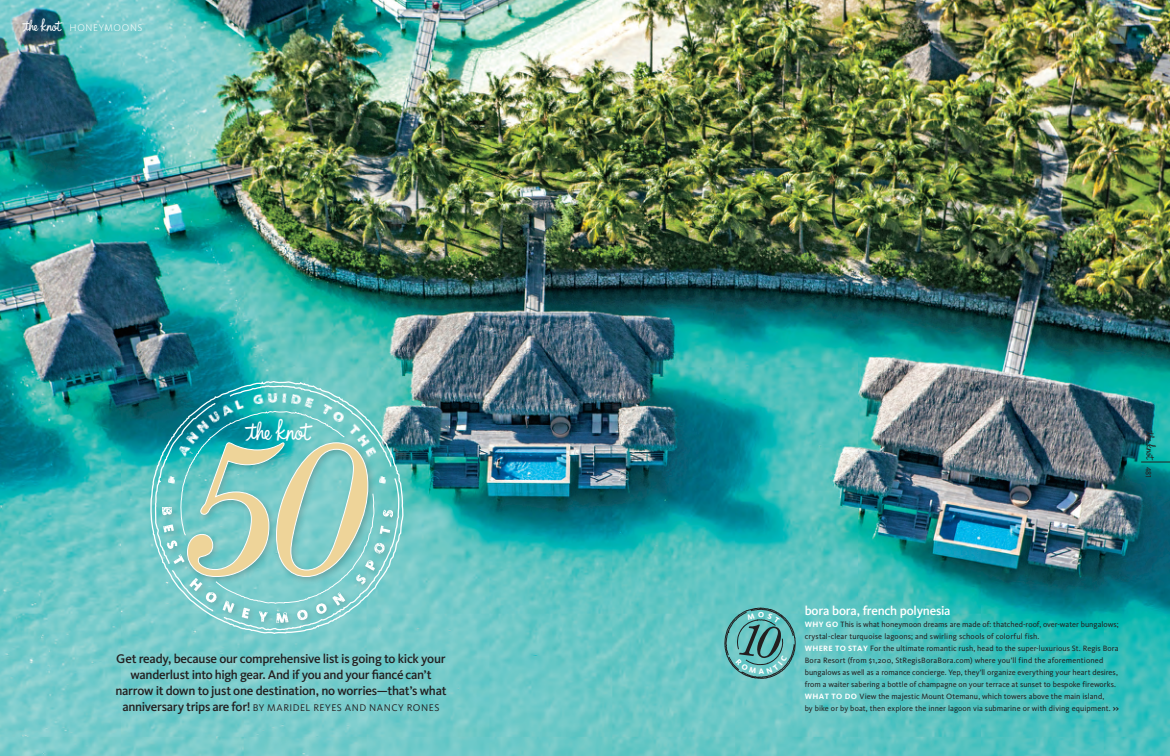
<style>
.page{position:relative;width:1170px;height:756px;background:#fff}
.page>*{position:absolute;margin:0;border:0;box-sizing:border-box;transform-origin:0 0}
.t1{font:27px "The Knot Logo PS Small Below 36 pt";color:#fff}
.TKM_sidebar_text{font:500 13px/16px "Kievit";letter-spacing:-.025em;color:#231f20;text-align:center}
.body_whitman{font:500 13px "Kievit";letter-spacing:-.02em;color:#fff}
.t2{font:12px "The Knot Logo PS Small Below 36 pt";color:#231f20}
.TKM_sidebar_text-2{font:10.1px "Kievit";letter-spacing:.05em;color:#231f20}
.t3{font:300 10px "Kievit";letter-spacing:.065em;color:#fff}
.body_whitman-2{font:8px/12px "Kievit";letter-spacing:.005em;color:#231f20}
.t4{font:8px "Kievit Book SC";color:#231f20}
.s1{font-family:"The Knot Logo PS Small Below 36 pt";font-weight:400;font-size:16px}
.s2{font-weight:500;font-size:13px}
.s3{font-weight:700;color:#fff}
.s4{font-weight:700;font-size:8.5px}
</style>
<div class="page">
<img style="left:0;top:0;width:1170px;height:756px">
<svg style="left:150px;top:380px;width:253px;height:255px;background:#5cb0b3"></svg>
<div style="left:158px;top:503px;width:243px;height:128px;background:#231f20;opacity:.25"></div>
<img style="left:163px;top:508px;width:229px;height:114px">
<svg style="left:168px;top:509px;width:219px;height:95px;background:#97cec3"></svg>
<img style="left:167px;top:371px;width:225px;height:138px">
<svg style="left:1141px;top:462px;width:29px;height:1px"></svg>
<svg style="left:725px;top:607px;width:70px;height:72px;background:#5ca8a7"></svg>
<p class="t3" style="left:22px;top:22px;width:122px"><span class="s1">k</span> HONEYMOONS</p>
<p class="t1" style="left:245px;top:415px;width:70px">k</p>
<p class="TKM_sidebar_text" style="left:115px;top:650px;width:333px">Get ready, because our comprehensive list is going to kick your wanderlust into high gear. And if you and your fiancé can’t narrow it down to just one destination, no worries—that’s what</p>
<p class="TKM_sidebar_text-2" style="left:123px;top:701px;width:318px"><span class="s2">anniversary trips are for!</span> BY MARIDEL REYES AND NANCY RONES</p>
<p class="t2" style="left:1158px;top:430px;width:32px;rotate:90deg">K</p>
<p class="t4" style="left:1153px;top:467px;width:13px;rotate:90deg">481</p>
<p class="body_whitman" style="left:805px;top:603px;width:147px">bora bora, french polynesia</p>
<p class="body_whitman-2" style="left:805px;top:619px;width:315px"><span class="s3">WHY GO</span> This is what honeymoon dreams are made of: thatched-roof, over-water bungalows; crystal-clear turquoise lagoons; and swirling schools of colorful fish.<br><span class="s3">WHERE TO STAY</span> For the ultimate romantic rush, head to the super-luxurious St. Regis Bora Bora Resort (from $1,200, StRegisBoraBora.com) where you’ll find the aforementioned bungalows as well as a romance concierge. Yep, they’ll organize everything your heart desires, from a waiter sabering a bottle of champagne on your terrace at sunset to bespoke fireworks.</p>
<p class="body_whitman-2" style="left:805px;top:691px;width:316px"><span class="s3">WHAT TO DO</span> View the majestic Mount Otemanu, which towers above the main island,<br>by bike or by boat, then explore the inner lagoon via submarine or with diving equipment. <span class="s4">&gt;&gt;</span></p>
</div>
